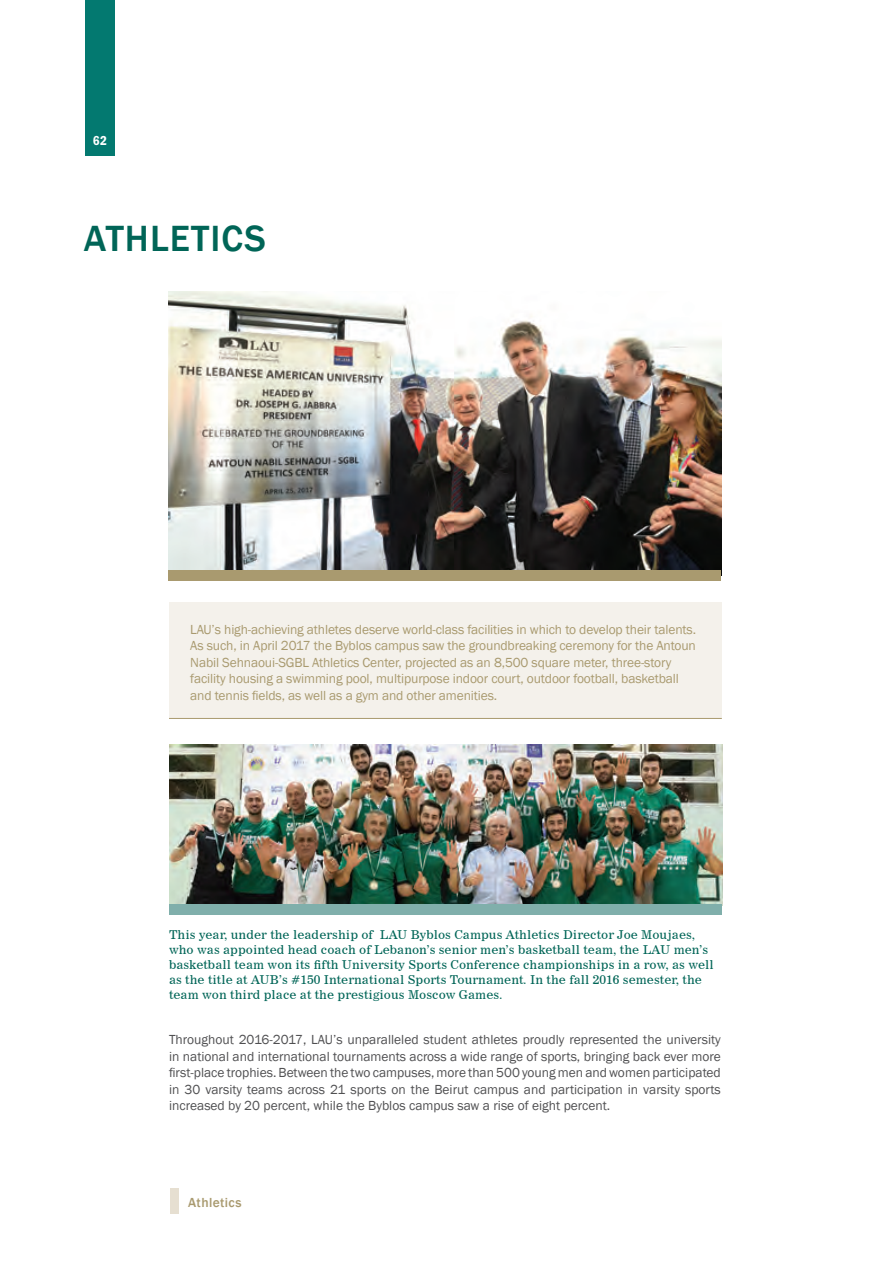
<style>
.page{position:relative;width:893px;height:1263px;background:#fff}
.page>*{position:absolute;margin:0;border:0;box-sizing:border-box;transform-origin:0 0}
.t1{font:500 37.5px "Franklin Gothic";letter-spacing:.03em;color:#006557}
.body_text_celeste_9{font:13.5px/16.5px "Franklin Gothic";color:#505052;text-align:justify}
.body_text_celeste_9-2{font:13.5px/16.5px "Franklin Gothic";letter-spacing:-.01em;color:#a99a6f}
.t2{font:500 13.5px "Franklin Gothic";letter-spacing:.03em;color:#a99a6f}
.body_text_celeste_9-3{font:12px/15px "News 705 BT Roman B";color:#006557}
</style>
<div class="page">
<div style="left:170px;top:1188px;width:9px;height:26px;background:#e6dfd1"></div>
<div style="left:85px;top:0;width:30px;height:155px;background:#037970"></div>
<img style="left:168px;top:291px;width:553px;height:279px">
<div style="left:168px;top:570px;width:553px;height:10px;background:#a99a6f"></div>
<img style="left:169px;top:744px;width:553px;height:160px">
<div style="left:169px;top:904px;width:553px;height:10px;background:#80afab"></div>
<div style="left:169px;top:602px;width:553px;height:116px;background:#f4f1eb"></div>
<hr style="left:169px;top:718px;width:553px;height:1px;background:#a99a6f">
<p class="t1" style="left:84px;top:215px;width:183px">ATHLETICS</p>
<p class="body_text_celeste_9-2" style="left:190px;top:621px;width:507px">LAU’s high-achieving athletes deserve world-class facilities in which to develop their talents.<br>As such, in April 2017 the Byblos campus saw the groundbreaking ceremony for the Antoun Nabil Sehnaoui-SGBL Athletics Center, projected as an 8,500 square meter, three-story facility housing a swimming pool, multipurpose indoor court, outdoor football, basketball and tennis fields, as well as a gym and other amenities.</p>
<p class="body_text_celeste_9-3" style="left:169px;top:927px;width:546px">This year, under the leadership of LAU Byblos Campus Athletics Director Joe Moujaes, who was appointed head coach of Lebanon’s senior men’s basketball team, the LAU men’s basketball team won its fifth University Sports Conference championships in a row, as well as the title at AUB’s #150 International Sports Tournament. In the fall 2016 semester, the team won third place at the prestigious Moscow Games.</p>
<p class="body_text_celeste_9" style="left:169px;top:1032px;width:553px">Throughout 2016-2017, LAU’s unparalleled student athletes proudly represented the university in national and international tournaments across a wide range of sports, bringing back ever more first-place trophies. Between the two campuses, more than 500 young men and women participated in 30 varsity teams across 21 sports on the Beirut campus and participation in varsity sports increased by 20 percent, while the Byblos campus saw a rise of eight percent.</p>
<p class="t2" style="left:188px;top:1194px;width:55px">Athletics</p>
</div>
